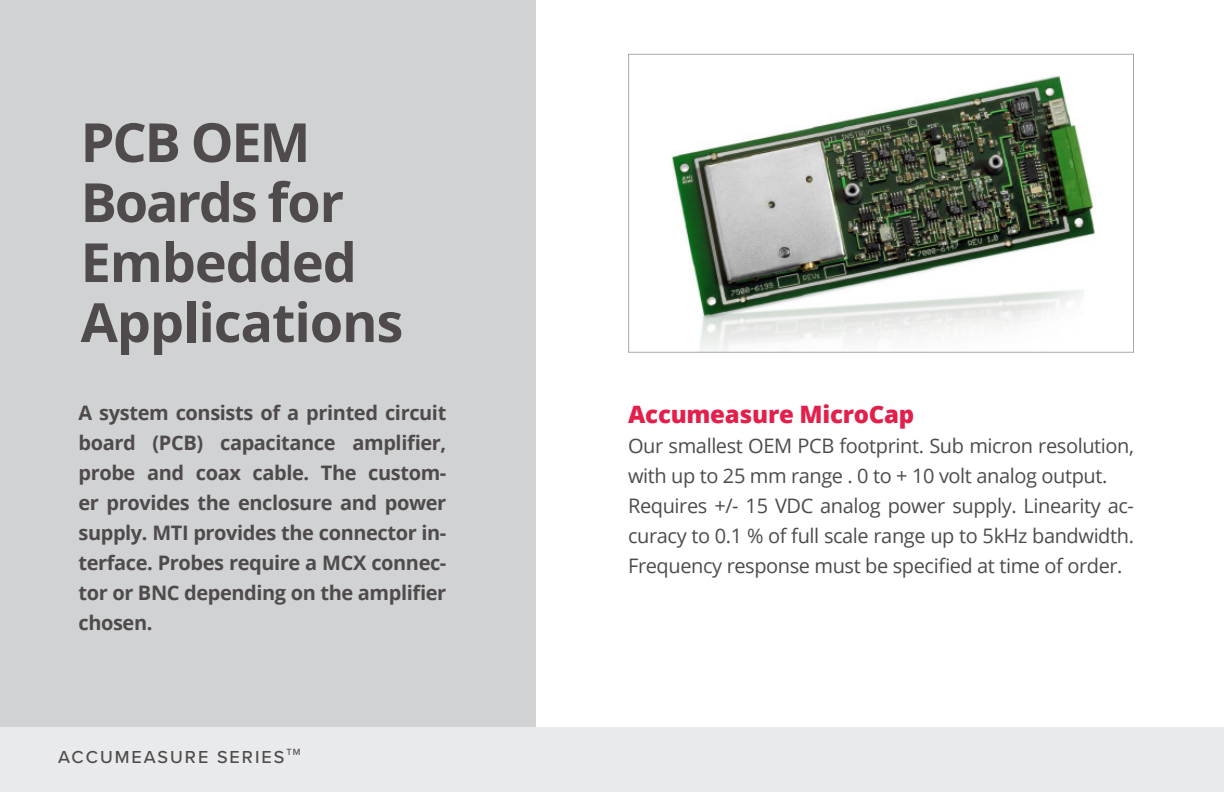
<style>
.page{position:relative;width:1224px;height:792px;background:#fff}
.page>*{position:absolute;margin:0;border:0;box-sizing:border-box;transform-origin:0 0}
.t1{font:700 54px/60px "Open Sans";letter-spacing:-.02em;color:#4f4b4d}
.t2{font:800 24px "Open Sans";letter-spacing:-.01em;color:#e2204b}
.t3{font:20px/30px "Open Sans";letter-spacing:-.02em;color:#4f4b4d}
.t4{font:700 20px/30px "Open Sans";letter-spacing:-.02em;color:#4f4b4d;text-align:justify}
.t5{font:500 18px "Proxima Nova";letter-spacing:.11em;color:#4f4b4d}
</style>
<div class="page">
<div style="left:0;top:0;width:536px;height:792px;background:#d1d2d4"></div>
<div style="left:0;top:727px;width:1224px;height:65px;background:#e9eaeb"></div>
<img style="left:671px;top:75px;width:424px;height:276px">
<div style="left:628px;top:54px;width:506px;height:299px;border:1px solid #a8a9ad"></div>
<p class="t1" style="left:81px;top:111px;width:324px">PCB OEM<br>Boards for<br>Embedded<br>Applications</p>
<p class="t4" style="left:78px;top:397px;width:369px">A system consists of a printed circuit board (PCB) capacitance amplifier, probe and coax cable. The custom&shy;er provides the enclosure and power supply. MTI provides the connector in&shy;terface. Probes require a MCX connec&shy;tor or BNC depending on the amplifier chosen.</p>
<p class="t5" style="left:58px;top:743px;width:244px">ACCUMEASURE SERIES<sup>TM</sup></p>
<p class="t2" style="left:628px;top:396px;width:288px">Accumeasure MicroCap</p>
<p class="t3" style="left:628px;top:430px;width:507px">Our smallest OEM PCB footprint. Sub micron resolution, with up to 25 mm range . 0 to + 10 volt analog output.</p>
<p class="t3" style="left:628px;top:490px;width:507px;text-align:justify">Requires +/- 15 VDC analog power supply. Linearity ac&shy;curacy to 0.1 % of full scale range up to 5kHz bandwidth.<br>Frequency response must be specified at time of order.</p>
</div>
